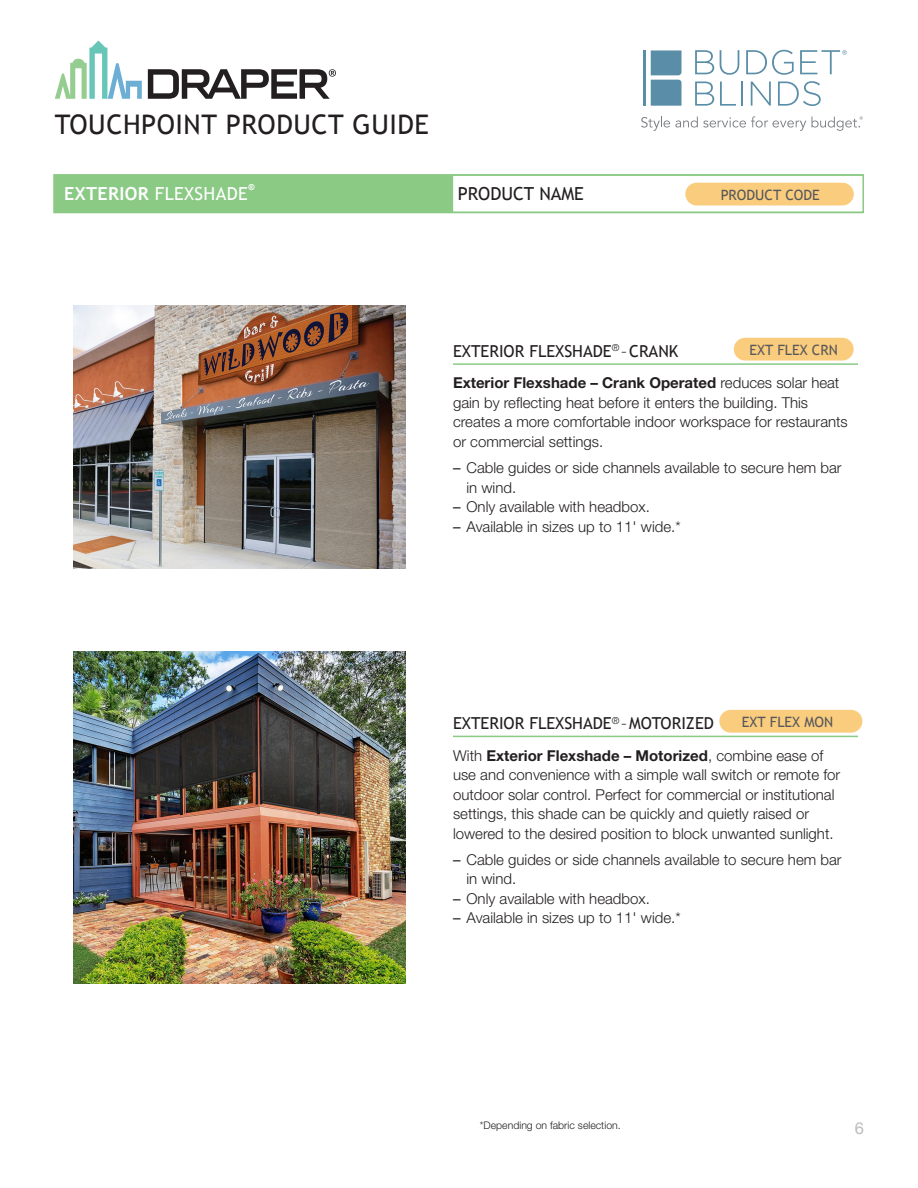
<style>
.page{position:relative;width:918px;height:1188px;background:#fff}
.page>*{position:absolute;margin:0;border:0;box-sizing:border-box;transform-origin:0 0}
.t1{font:27px "Trebuchet MS";letter-spacing:.02em;color:#231f20}
.t2{font:18px "Trebuchet MS";letter-spacing:.02em;color:#fff}
.t3{font:18px "Trebuchet MS";color:#231f20}
.SMALL_HEADER{font:16.5px "Trebuchet MS";color:#231f20}
.t4{font:16.5px "Helvetica Neue LT Std";color:#bcbdc0}
.BODY_COPY_2{font:300 15px/19.5px "Helvetica Neue LT Std";color:#231f20}
.Page_Headings{font:14.25px "Trebuchet MS";color:#57585a}
.BODY_COPY_2-2{font:300 10.5px "Helvetica Neue LT Std";color:#231f20}
.t5{font:700 9px "Trebuchet MS";color:#fff}
.s1{font-weight:700}
.s2{font-weight:400}
</style>
<div class="page">
<img style="left:74px;top:652px;width:331px;height:331px">
<svg style="left:55px;top:41px;width:87px;height:58px"></svg>
<svg style="left:148px;top:69px;width:188px;height:30px"></svg>
<svg style="left:695px;top:50px;width:19px;height:24px"></svg>
<svg style="left:720px;top:50px;width:19px;height:25px"></svg>
<svg style="left:746px;top:50px;width:48px;height:25px"></svg>
<svg style="left:695px;top:82px;width:19px;height:24px"></svg>
<svg style="left:720px;top:82px;width:16px;height:24px"></svg>
<svg style="left:742px;top:82px;width:1px;height:24px"></svg>
<svg style="left:751px;top:82px;width:20px;height:24px"></svg>
<svg style="left:778px;top:81px;width:43px;height:25px"></svg>
<svg style="left:800px;top:50px;width:47px;height:24px"></svg>
<hr style="left:643px;top:50px;width:3px;height:56px;background:#5a8da7">
<svg style="left:651px;top:50px;width:31px;height:56px;background:#6b99b0"></svg>
<svg style="left:641px;top:116px;width:222px;height:15px"></svg>
<div style="left:53px;top:174px;width:810px;height:39px;background:#8aca85"></div>
<div style="left:452px;top:174px;width:412px;height:39px;background:#fff;border:2px solid #8aca85"></div>
<img style="left:74px;top:306px;width:331px;height:262px">
<hr style="left:453px;top:736px;width:405px;height:1px;background:#8aca85">
<hr style="left:453px;top:363px;width:405px;height:2px;background:#8aca85">
<div style="left:685px;top:183px;width:169px;height:23px;background:#facc7e;border-radius:11px"></div>
<div style="left:719px;top:710px;width:143px;height:23px;background:#facc7e;border-radius:11px"></div>
<div style="left:734px;top:338px;width:120px;height:23px;background:#facc7e;border-radius:11px"></div>
<h1 class="t1" style="left:55px;top:109px;width:376px">TOUCHPOINT PRODUCT GUIDE</h1>
<p class="t5" style="left:248px;top:181px;width:8px">®</p>
<p class="t3" style="left:458px;top:183px;width:128px">PRODUCT NAME</p>
<p class="t2" style="left:64px;top:183px;width:185px"><span class="s1">EXTERIOR</span> FLEXSHADE</p>
<p class="Page_Headings" style="left:721px;top:187px;width:101px">PRODUCT CODE</p>
<p class="SMALL_HEADER" style="left:453px;top:341px;width:227px">EXTERIOR FLEXSHADE<sup>®</sup> –CRANK</p>
<p class="BODY_COPY_2" style="left:453px;top:373px;width:396px"><span class="s1">Exterior Flexshade – Crank Operated</span> reduces solar heat gain by reflecting heat before it enters the building. This creates a more comfortable indoor workspace for restaurants or commercial settings.</p>
<p class="BODY_COPY_2" style="left:466px;top:458px;width:377px;text-indent:-14px"><span class="s2">–</span> Cable guides or side channels available to secure hem bar in wind.</p>
<p class="BODY_COPY_2" style="left:453px;top:497px;width:198px"><span class="s2">–</span> Only available with headbox.</p>
<p class="BODY_COPY_2" style="left:453px;top:516px;width:229px"><span class="s2">–</span> Available in sizes up to 11' wide.*</p>
<p class="Page_Headings" style="left:750px;top:342px;width:90px">EXT FLEX CRN</p>
<p class="Page_Headings" style="left:742px;top:713px;width:93px">EXT FLEX MON</p>
<p class="SMALL_HEADER" style="left:453px;top:714px;width:262px">EXTERIOR FLEXSHADE<sup>®</sup> –MOTORIZED</p>
<p class="BODY_COPY_2" style="left:453px;top:745px;width:389px">With <span class="s1">Exterior Flexshade – Motorized</span>, combine ease of use and convenience with a simple wall switch or remote for outdoor solar control. Perfect for commercial or institutional settings, this shade can be quickly and quietly raised or lowered to the desired position to block unwanted sunlight.</p>
<p class="BODY_COPY_2" style="left:466px;top:849px;width:377px;text-indent:-14px"><span class="s2">–</span> Cable guides or side channels available to secure hem bar in wind.</p>
<p class="BODY_COPY_2" style="left:453px;top:888px;width:198px"><span class="s2">–</span> Only available with headbox.</p>
<p class="BODY_COPY_2" style="left:453px;top:908px;width:229px"><span class="s2">–</span> Available in sizes up to 11' wide.*</p>
<p class="BODY_COPY_2-2" style="left:480px;top:1119px;width:142px">*Depending on fabric selection.</p>
<p class="t4" style="left:855px;top:1118px;width:11px">6</p>
</div>
